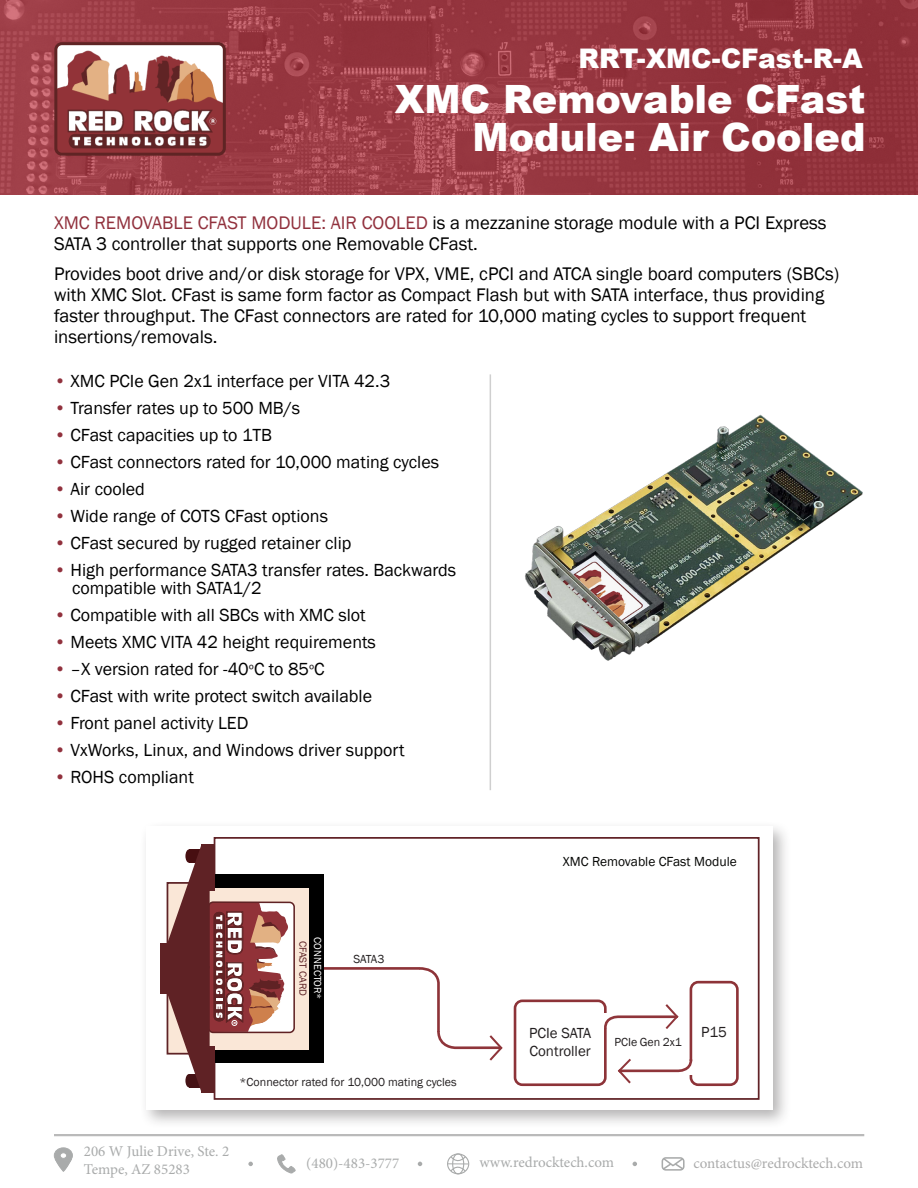
<style>
.page{position:relative;width:918px;height:1188px;background:#fff}
.page>*{position:absolute;margin:0;border:0;box-sizing:border-box;transform-origin:0 0}
.t1{font:900 39px/37.5px "Arial";color:#fff;text-align:right}
.t2{font:900 27px "Arial";color:#fff}
.t3{font:18.75px/21px "Franklin Gothic";color:#000}
.t4{font:18px "Franklin Gothic";color:#000}
.t5{font:15px "Minion Pro";color:#a9abab}
.t6{font:15px "Minion Pro";letter-spacing:-.005em;color:#ababab}
.t7{font:15px "Franklin Gothic";color:#231f20}
.t8{font:13.5px "Franklin Gothic";color:#040503}
.t9{font:12px "Franklin Gothic";color:#231f20}
.t10{font:10.5px "Franklin Gothic";color:#fff}
.t11{font:10.5px "Franklin Gothic";color:#5e2326}
.s1{color:#91313d}
.s2{font-size:15px;color:#231f20}
</style>
<div class="page">
<div style="left:139px;top:820px;width:652px;height:309px;background:#231f20;opacity:.34"></div>
<div style="left:146px;top:827px;width:626px;height:283px;background:#fff"></div>
<div style="left:214px;top:837px;width:546px;height:263px;background:#fff;border:2px solid #612327"></div>
<div style="left:167px;top:882px;width:150px;height:173px;background:#fae7d7"></div>
<div style="left:219px;top:902px;width:75px;height:131px;background:#fff;border-radius:7px"></div>
<div style="left:208px;top:901px;width:87px;height:132px;border:2px solid #602224;border-radius:5px"></div>
<div style="left:214px;top:874px;width:109px;height:13px;background:#000"></div>
<div style="left:214px;top:1051px;width:109px;height:12px;background:#000"></div>
<svg style="left:167px;top:844px;width:121px;height:249px"></svg>
<div style="left:160px;top:943px;width:14px;height:51px;background:#5f2225"></div>
<hr style="left:317px;top:967px;width:103px;height:3px;background:#8d3338">
<div style="left:514px;top:1000px;width:93px;height:86px;border:3px solid #8d3338;border-radius:7px"></div>
<div style="left:690px;top:981px;width:49px;height:105px;border:3px solid #8d3338;border-radius:7px"></div>
<svg style="left:416px;top:967px;width:87px;height:94px"></svg>
<div style="left:683px;top:1061px;width:38px;height:14px;background:#fff"></div>
<svg style="left:603px;top:1002px;width:76px;height:29px"></svg>
<svg style="left:617px;top:1057px;width:76px;height:27px"></svg>
<img style="left:525px;top:414px;width:337px;height:247px">
<hr style="left:490px;top:374px;width:1px;height:416px;background:#cfcfcf">
<img style="left:0;top:0;width:918px;height:194px">
<img style="left:58px;top:46px;width:164px;height:106px">
<div style="left:54px;top:42px;width:172px;height:114px;border:3px solid #5f2424;border-radius:6px"></div>
<div style="left:310px;top:874px;width:14px;height:189px;background:#000"></div>
<hr style="left:54px;top:1134px;width:810px;height:2px;background:#bababa">
<svg style="left:661px;top:1157px;width:24px;height:14px"></svg>
<div style="left:54px;top:1148px;width:18px;height:15px;background:#a9abab;border-radius:50%"></div>
<div style="left:54px;top:1148px;width:19px;height:15px;border:1px solid #aaacac;border-radius:50%"></div>
<svg style="left:54px;top:1153px;width:18px;height:19px"></svg>
<svg style="left:277px;top:1155px;width:18px;height:18px"></svg>
<div style="left:447px;top:1153px;width:22px;height:21px;border:1px solid #a9abab;border-radius:50%"></div>
<svg style="left:448px;top:1155px;width:21px;height:18px"></svg>
<div style="left:452px;top:1153px;width:12px;height:21px;border:1px solid #a9abab;border-radius:50%"></div>
<svg style="left:248px;top:1162px;width:5px;height:4px"></svg>
<svg style="left:418px;top:1162px;width:4px;height:4px"></svg>
<svg style="left:633px;top:1162px;width:4px;height:4px"></svg>
<p class="t2" style="left:579px;top:39px;width:286px">RRT-XMC-CFast-R-A</p>
<p class="t1" style="left:395px;top:80px;width:472px">XMC Removable CFast<br>Module: Air Cooled</p>
<p class="t3" style="left:54px;top:212px;width:774px"><span class="s1">XMC REMOVABLE CFAST MODULE: AIR COOLED</span> is a mezzanine storage module with a PCI Express<br>SATA 3 controller that supports one Removable CFast.</p>
<p class="t3" style="left:54px;top:263px;width:787px">Provides boot drive and/or disk storage for VPX, VME, cPCI and ATCA single board computers (SBCs) with XMC Slot. CFast is same form factor as Compact Flash but with SATA interface, thus providing faster throughput. The CFast connectors are rated for 10,000 mating cycles to support frequent insertions/removals.</p>
<p class="t4" style="left:54px;top:370px;width:338px"><span class="s1">•</span> XMC PCIe Gen 2x1 interface per VITA 42.3</p>
<p class="t4" style="left:54px;top:397px;width:248px"><span class="s1">•</span> Transfer rates up to 500 MB/s</p>
<p class="t4" style="left:54px;top:424px;width:220px"><span class="s1">•</span> CFast capacities up to 1TB</p>
<p class="t4" style="left:54px;top:451px;width:387px"><span class="s1">•</span> CFast connectors rated for 10,000 mating cycles</p>
<p class="t4" style="left:54px;top:478px;width:93px"><span class="s1">•</span> Air cooled</p>
<p class="t4" style="left:54px;top:505px;width:276px"><span class="s1">•</span> Wide range of COTS CFast options</p>
<p class="t4" style="left:54px;top:532px;width:299px"><span class="s1">•</span> CFast secured by rugged retainer clip</p>
<p class="t4" style="left:54px;top:559px;width:404px"><span class="s1">•</span> High performance SATA3 transfer rates. Backwards</p>
<p class="t4" style="left:72px;top:577px;width:191px">compatible with SATA1/2</p>
<p class="t4" style="left:54px;top:604px;width:313px"><span class="s1">•</span> Compatible with all SBCs with XMC slot</p>
<p class="t4" style="left:54px;top:631px;width:324px"><span class="s1">•</span> Meets XMC VITA 42 height requirements</p>
<p class="t4" style="left:54px;top:658px;width:272px"><span class="s1">•</span> –X version rated for -40<span class="s2">º</span>C to 85<span class="s2">º</span>C</p>
<p class="t4" style="left:54px;top:685px;width:320px"><span class="s1">•</span> CFast with write protect switch available</p>
<p class="t4" style="left:54px;top:712px;width:196px"><span class="s1">•</span> Front panel activity LED</p>
<p class="t4" style="left:54px;top:739px;width:352px"><span class="s1">•</span> VxWorks, Linux, and Windows driver support</p>
<p class="t4" style="left:54px;top:766px;width:141px"><span class="s1">•</span> ROHS compliant</p>
<p class="t8" style="left:563px;top:853px;width:175px">XMC Removable CFast Module</p>
<p class="t10" style="left:324px;top:937px;width:64px;rotate:90deg">CONNECTOR*</p>
<p class="t11" style="left:309px;top:941px;width:56px;rotate:90deg">CFAST CARD</p>
<p class="t9" style="left:353px;top:951px;width:33px">SATA3</p>
<p class="t9" style="left:240px;top:1074px;width:219px">*Connector rated for 10,000 mating cycles</p>
<p class="t7" style="left:529px;top:1023px;width:64px">PCIe SATA</p>
<p class="t7" style="left:701px;top:1023px;width:27px">P15</p>
<p class="t7" style="left:530px;top:1041px;width:63px">Controller</p>
<p class="t9" style="left:614px;top:1034px;width:69px">PCIe Gen 2x1</p>
<p class="t5" style="left:84px;top:1141px;width:147px">206 W Julie Drive, Ste. 2</p>
<p class="t5" style="left:84px;top:1159px;width:108px">Tempe, AZ 85283</p>
<p class="t5" style="left:306px;top:1153px;width:95px">(480)-483-3777</p>
<p class="t5" style="left:480px;top:1153px;width:136px">www.redrocktech.com</p>
<p class="t6" style="left:693px;top:1153px;width:171px">contactus@redrocktech.com</p>
</div>
